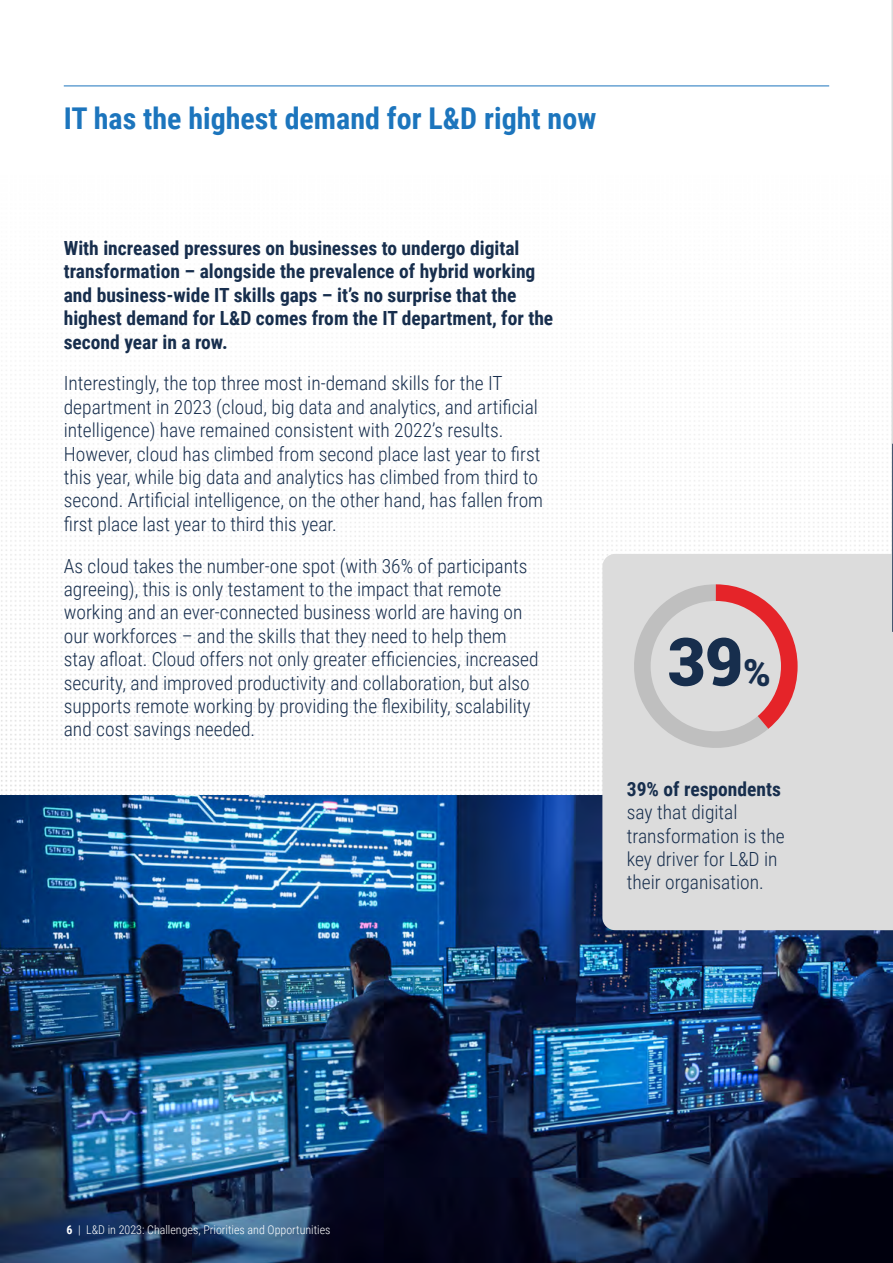
<style>
.page{position:relative;width:893px;height:1263px;background:#fff}
.page>*{position:absolute;margin:0;border:0;box-sizing:border-box;transform-origin:0 0}
.t1{font:900 66.6px "Roboto";color:#172e4d}
.t2{font:700 30px "Roboto Condensed";color:#1c75bd}
.t3{font:300 19.5px/23.4px "Roboto Condensed";color:#172e4d}
.t4{font:700 19.5px/23.4px "Roboto Condensed";color:#172e4d}
.t5{font:300 12px "Roboto Condensed";color:#fff}
.s1{font-size:37.35px}
.s2{font-weight:700}
</style>
<div class="page">
<img style="left:1px;top:365px;width:887px;height:430px">
<hr style="left:891px;top:0;width:2px;height:1263px;background:#dbdbdb">
<hr style="left:64px;top:86px;width:765px;height:1px;background:#1c75bd">
<img style="left:0;top:795px;width:893px;height:468px">
<div style="left:602px;top:554px;width:291px;height:376px;background:#dcdcdc"></div>
<svg style="left:632px;top:584px;width:166px;height:168px;background:#d4adae"></svg>
<div style="left:651px;top:601px;width:130px;height:130px;background:#dcdcdc;border-radius:50%"></div>
<svg style="left:892px;top:444px;width:1px;height:188px"></svg>
<h2 class="t2" style="left:64px;top:97px;width:534px">IT has the highest demand for L&amp;D right now</h2>
<p class="t4" style="left:64px;top:236px;width:491px">With increased pressures on businesses to undergo digital transformation – alongside the prevalence of hybrid working and business-wide IT skills gaps – it’s no surprise that the highest demand for L&amp;D comes from the IT department, for the second year in a row.</p>
<p class="t3" style="left:64px;top:371px;width:481px">Interestingly, the top three most in-demand skills for the IT department in 2023 (cloud, big data and analytics, and artificial intelligence) have remained consistent with 2022’s results.<br>However, cloud has climbed from second place last year to first this year, while big data and analytics has climbed from third to second. Artificial intelligence, on the other hand, has fallen from first place last year to third this year.</p>
<p class="t3" style="left:64px;top:553px;width:476px">As cloud takes the number-one spot (with 36% of participants agreeing), this is only testament to the impact that remote working and an ever-connected business world are having on our workforces – and the skills that they need to help them stay afloat. Cloud offers not only greater efficiencies, increased security, and improved productivity and collaboration, but also supports remote working by providing the flexibility, scalability and cost savings needed.</p>
<h1 class="t1" style="left:667px;top:615px;width:106px">39<span class="s1">%</span></h1>
<p class="t4" style="left:627px;top:776px;width:156px">39% of respondents</p>
<p class="t3" style="left:627px;top:800px;width:160px">say that digital transformation is the key driver for L&amp;D in their organisation.</p>
<p class="t5" style="left:64px;top:1221px;width:260px"><span class="s2">6</span> | L&amp;D in 2022: Challenges, Priorities and Opportunities</p>
<p class="t5" style="left:67px;top:1221px;width:266px"><span class="s2">6</span> | L&amp;D in 2023: Challenges, Priorities and Opportunities</p>
</div>
